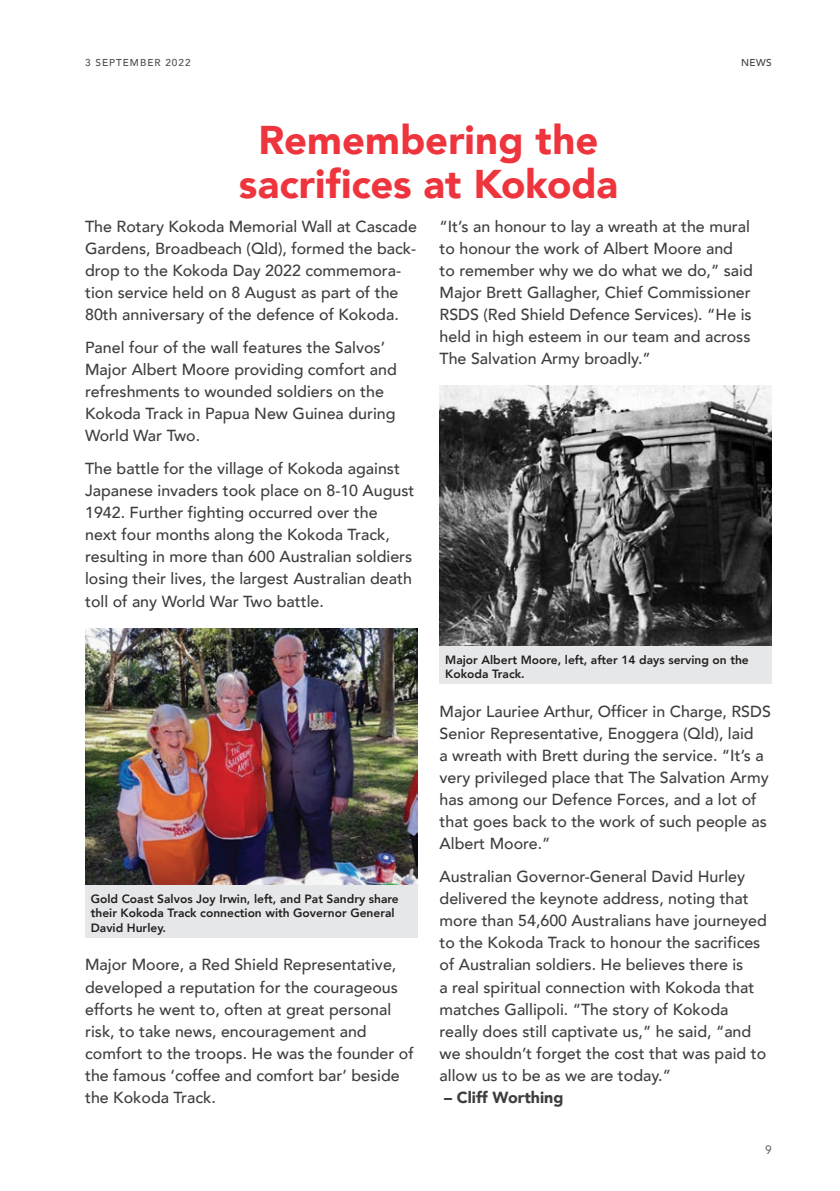
<style>
.page{position:relative;width:840px;height:1191px;background:#fff}
.page>*{position:absolute;margin:0;border:0;box-sizing:border-box;transform-origin:0 0}
.Salvos_Header{font:900 40px/44px "Avenir";color:#ee343d;text-align:center}
.Salvos_Body{font:500 16px/22px "Avenir";color:#3e3e3f}
.Salvos_Body-2{font:900 16px "Avenir";color:#3e3e3f}
.Image_Caption{font:800 12px/14.4px "Avenir";color:#231f20}
.t1{font:12px "Avenir";color:#4b4c4d}
.t2{font:500 10px "Avenir";letter-spacing:.1em;color:#4b4c4d}
.Page_name_-_Right{font:500 10px "Avenir";color:#3e3e3f}
</style>
<div class="page">
<img style="left:85px;top:628px;width:332px;height:257px">
<img style="left:439px;top:386px;width:332px;height:260px">
<div style="left:439px;top:646px;width:332px;height:37px;background:#e6e7e9"></div>
<div style="left:85px;top:885px;width:332px;height:52px;background:#e6e7e9"></div>
<p class="t2" style="left:85px;top:54px;width:25px">3 Septe</p>
<p class="t2" style="left:130px;top:54px;width:18px">mber</p>
<p class="t2" style="left:165px;top:54px;width:27px">2022</p>
<p class="Salvos_Header" style="left:239px;top:117px;width:380px">Remembering the sacrifices at Kokoda</p>
<p class="Page_name_-_Right" style="left:740px;top:54px;width:32px">NEWS</p>
<p class="Salvos_Body" style="left:85px;top:214px;width:333px">The Rotary Kokoda M emorial Wall at Cascade Gardens, Broadbeach (Qld), formed the back&shy;drop to the Kokoda Day 2022 commemora&shy;tion service held on 8 August as part of the 80th anniversary of the defence of Kokoda.</p>
<p class="Salvos_Body" style="left:85px;top:335px;width:313px">Panel four of the wall features the Salvos’ M ajor Albert M oore providing comfort and refreshments to wounded soldiers on the Kokoda Track in Papua New Guinea during World War Two.</p>
<p class="Salvos_Body" style="left:85px;top:457px;width:331px">The battle for the village of Kokoda against Japanese invaders took place on 8-10 August 1942. Further fighting occurred over the<br>next four months along the Kokoda Track, resulting in more than 600 Australian soldiers losing their lives, the largest Australian death toll of any World War Two battle.</p>
<p class="Image_Caption" style="left:91px;top:891px;width:309px">Gold Coast Salvos Joy Irwin, left, and Pat Sandry share their Kokoda Track connection with Governor General<br>David Hurley.</p>
<p class="Salvos_Body" style="left:85px;top:953px;width:330px">M ajor M oore, a Red Shield Representative, developed a reputation for the courageous efforts he went to, often at great personal risk, to take news, encouragement and comfort to the troops. He was the founder of the famous ‘coffee and comfort bar’ beside the Kokoda Track.</p>
<p class="Salvos_Body" style="left:439px;top:214px;width:315px">“It’s an honour to lay a wreath at the mural to honour the work of Albert Moore and<br>to remember why we do what we do,” said Major Brett Gallagher, Chief Commissioner RSDS (Red Shield Defence Services). “He is held in high esteem in our team and across The Salvation Army broadly.”</p>
<p class="Image_Caption" style="left:445px;top:652px;width:305px">Major Albert Moore, left, after 14 days serving on the<br>Kokoda Track.</p>
<p class="Salvos_Body" style="left:439px;top:699px;width:333px">M ajor Lauriee Arthur, Officer in Charge, RSDS Senior Representative, Enoggera (Qld), laid<br>a wreath with Brett during the service. “It’s a very privileged place that The Salvation Army has among our Defence Forces, and a lot of that goes back to the work of such people as Albert Moore.”</p>
<p class="Salvos_Body" style="left:439px;top:864px;width:328px">Australian Governor-General David Hurley delivered the keynote address, noting that more than 54,600 Australians have journeyed to the Kokoda Track to honour the sacrifices of Australian soldiers. He believes there is<br>a real spiritual connection with Kokoda that matches Gallipoli. “The story of Kokoda really does still captivate us,” he said, “and we shouldn’t forget the cost that was paid to allow us to be as we are today.”</p>
<p class="Salvos_Body-2" style="left:444px;top:1083px;width:121px">– Cliff Worthing</p>
<p class="t1" style="left:764px;top:1142px;width:8px">9</p>
</div>
